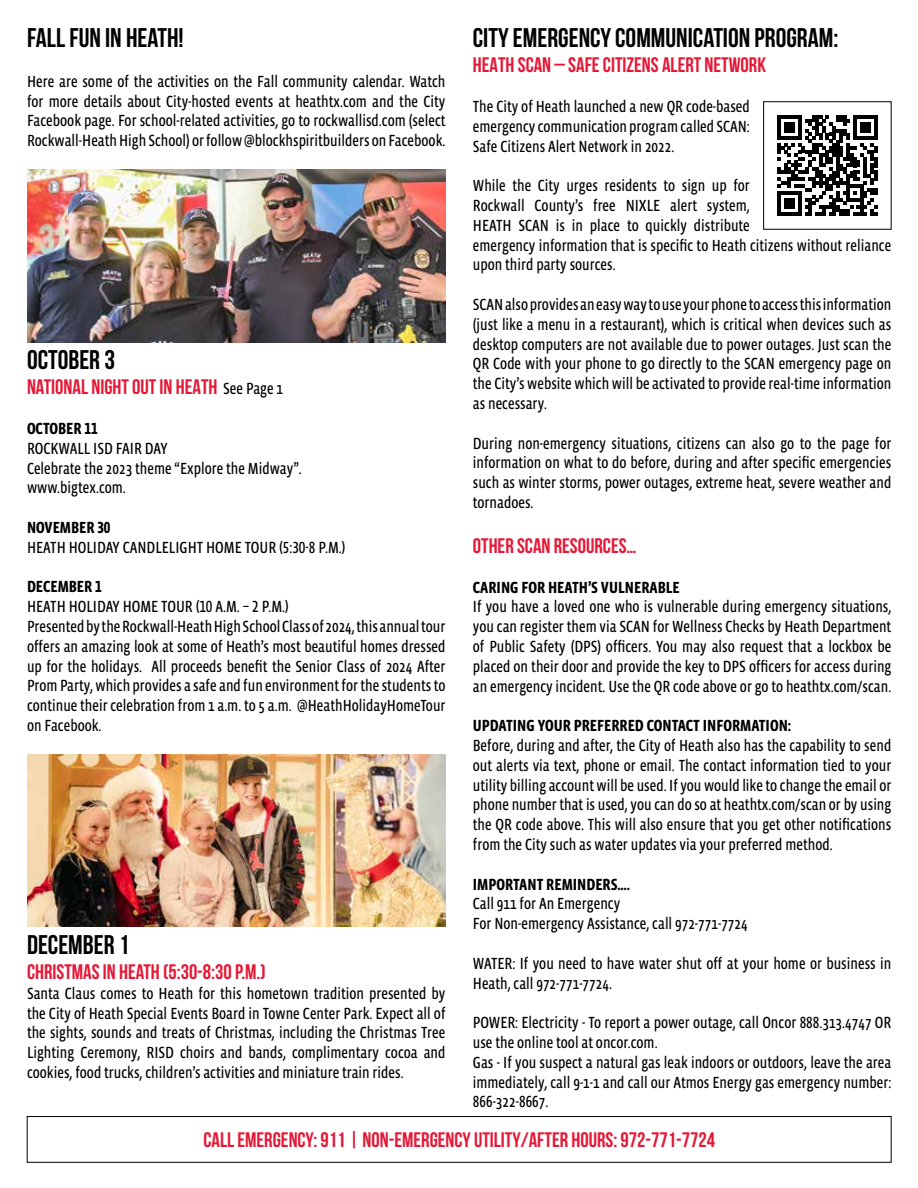
<style>
.page{position:relative;width:918px;height:1188px;background:#fff}
.page>*{position:absolute;margin:0;border:0;box-sizing:border-box;transform-origin:0 0}
.t1{font:700 27px "Bebas Neue";color:#000}
.t2{font:700 21px "Bebas Neue";color:#e31937}
.t3{font:16.5px/19.8px "Vista Sans Nar OTCE";color:#000;text-align:justify}
.t4{font:700 16.5px "Vista Sans Nar OTCE";color:#000}
.s1{font-family:"Vista Sans Nar OTCE";font-weight:400;font-size:16.5px;color:#000}
</style>
<div class="page">
<div style="left:27px;top:1116px;width:864px;height:46px;border:1px solid #000"></div>
<img style="left:27px;top:169px;width:419px;height:173px">
<img style="left:27px;top:754px;width:419px;height:173px">
<svg style="left:777px;top:115px;width:100px;height:100px"></svg>
<h1 class="t1" style="left:27px;top:23px;width:158px">FALL FUN IN HEATH!</h1>
<p class="t3" style="left:27px;top:71px;width:420px">Here are some of the activities on the Fall community calendar. Watch for more details about City-hosted events at heathtx.com and the City Facebook page. For school-related activities, go to rockwallisd.com (select Rockwall-Heath High School) or follow @blockhspiritbuilders on Facebook.</p>
<h1 class="t1" style="left:27px;top:345px;width:90px">OCTOBER 3</h1>
<p class="t2" style="left:27px;top:376px;width:258px">NATIONAL NIGHT OUT IN HEATH <span class="s1">See Page 1</span></p>
<p class="t4" style="left:27px;top:419px;width:72px">OCTOBER 11</p>
<p class="t3" style="left:27px;top:438px;width:276px;text-align:left">ROCKWALL ISD FAIR DAY<br>Celebrate the 2023 theme “Explore the Midway”. www.bigtex.com.</p>
<p class="t4" style="left:27px;top:518px;width:85px">NOVEMBER 30</p>
<p class="t3" style="left:27px;top:537px;width:320px">HEATH HOLIDAY CANDLELIGHT HOME TOUR (5:30-8 P.M.)</p>
<p class="t4" style="left:27px;top:577px;width:76px">DECEMBER 1</p>
<p class="t3" style="left:27px;top:597px;width:420px;text-align:left">HEATH HOLIDAY HOME TOUR (10 A.M. – 2 P.M.)<br>Presented by the Rockwall-Heath High School Class of 2024, this annual tour offers an amazing look at some of Heath’s most beautiful homes dressed up for the holidays. All proceeds benefit the Senior Class of 2024 After Prom Party, which provides a safe and fun environment for the students to continue their celebration from 1 a.m. to 5 a.m. @HeathHolidayHomeTour on Facebook.</p>
<h1 class="t1" style="left:27px;top:930px;width:104px">DECEMBER 1</h1>
<p class="t2" style="left:27px;top:960px;width:240px">CHRISTMAS IN HEATH (5:30-8:30 P.M.)</p>
<p class="t3" style="left:27px;top:983px;width:420px">Santa Claus comes to Heath for this hometown tradition presented by the City of Heath Special Events Board in Towne Center Park. Expect all of the sights, sounds and treats of Christmas, including the Christmas Tree Lighting Ceremony, RISD choirs and bands, complimentary cocoa and cookies, food trucks, children’s activities and miniature train rides.</p>
<h1 class="t1" style="left:473px;top:23px;width:367px">CITY EMERGENCY COMMUNICATION PROGRAM:</h1>
<p class="t2" style="left:473px;top:54px;width:295px">HEATH SCAN – SAFE CITIZENS ALERT NETWORK</p>
<p class="t3" style="left:473px;top:96px;width:279px">The City of Heath launched a new QR code-based emergency communication program called SCAN:<br>Safe Citizens Alert Network in 2022.</p>
<p class="t3" style="left:473px;top:176px;width:420px;text-align:left">While the City urges residents to sign up for<br>Rockwall County’s free NIXLE alert system,<br>HEATH SCAN is in place to quickly distribute<br>emergency information that is specific to Heath citizens without reliance upon third party sources.</p>
<p class="t3" style="left:473px;top:294px;width:420px">SCAN also provides an easy way to use your phone to access this information (just like a menu in a restaurant), which is critical when devices such as desktop computers are not available due to power outages. Just scan the QR Code with your phone to go directly to the SCAN emergency page on the City’s website which will be activated to provide real-time information as necessary.</p>
<p class="t3" style="left:473px;top:433px;width:420px">During non-emergency situations, citizens can also go to the page for information on what to do before, during and after specific emergencies such as winter storms, power outages, extreme heat, severe weather and tornadoes.</p>
<p class="t2" style="left:473px;top:534px;width:165px">OTHER SCAN RESOURCES…</p>
<p class="t4" style="left:473px;top:578px;width:208px">CARING FOR HEATH’S VULNERABLE</p>
<p class="t3" style="left:473px;top:597px;width:420px">If you have a loved one who is vulnerable during emergency situations, you can register them via SCAN for Wellness Checks by Heath Department of Public Safety (DPS) officers. You may also request that a lockbox be placed on their door and provide the key to DPS officers for access during an emergency incident. Use the QR code above or go to heathtx.com/scan.</p>
<p class="t4" style="left:473px;top:716px;width:320px">UPDATING YOUR PREFERRED CONTACT INFORMATION:</p>
<p class="t3" style="left:473px;top:735px;width:420px">Before, during and after, the City of Heath also has the capability to send out alerts via text, phone or email. The contact information tied to your utility billing account will be used. If you would like to change the email or phone number that is used, you can do so at heathtx.com/scan or by using the QR code above. This will also ensure that you get other notifications from the City such as water updates via your preferred method.</p>
<p class="t4" style="left:473px;top:875px;width:159px">IMPORTANT REMINDERS….</p>
<p class="t3" style="left:473px;top:894px;width:276px">Call 911 for An Emergency<br>For Non-emergency Assistance, call 972-771-7724</p>
<p class="t3" style="left:473px;top:953px;width:420px">WATER: If you need to have water shut off at your home or business in<br>Heath, call 972-771-7724.</p>
<p class="t3" style="left:473px;top:1013px;width:420px;text-align:left">POWER: Electricity - To report a power outage, call Oncor 888.313.4747 OR use the online tool at oncor.com.<br>Gas - If you suspect a natural gas leak indoors or outdoors, leave the area immediately, call 9-1-1 and call our Atmos Energy gas emergency number:<br>866-322-8667.</p>
<p class="t2" style="left:203px;top:1129px;width:513px">CALL EMERGENCY: 911 | NON-EMERGENCY UTILITY/AFTER HOURS: 972-771-7724</p>
</div>
